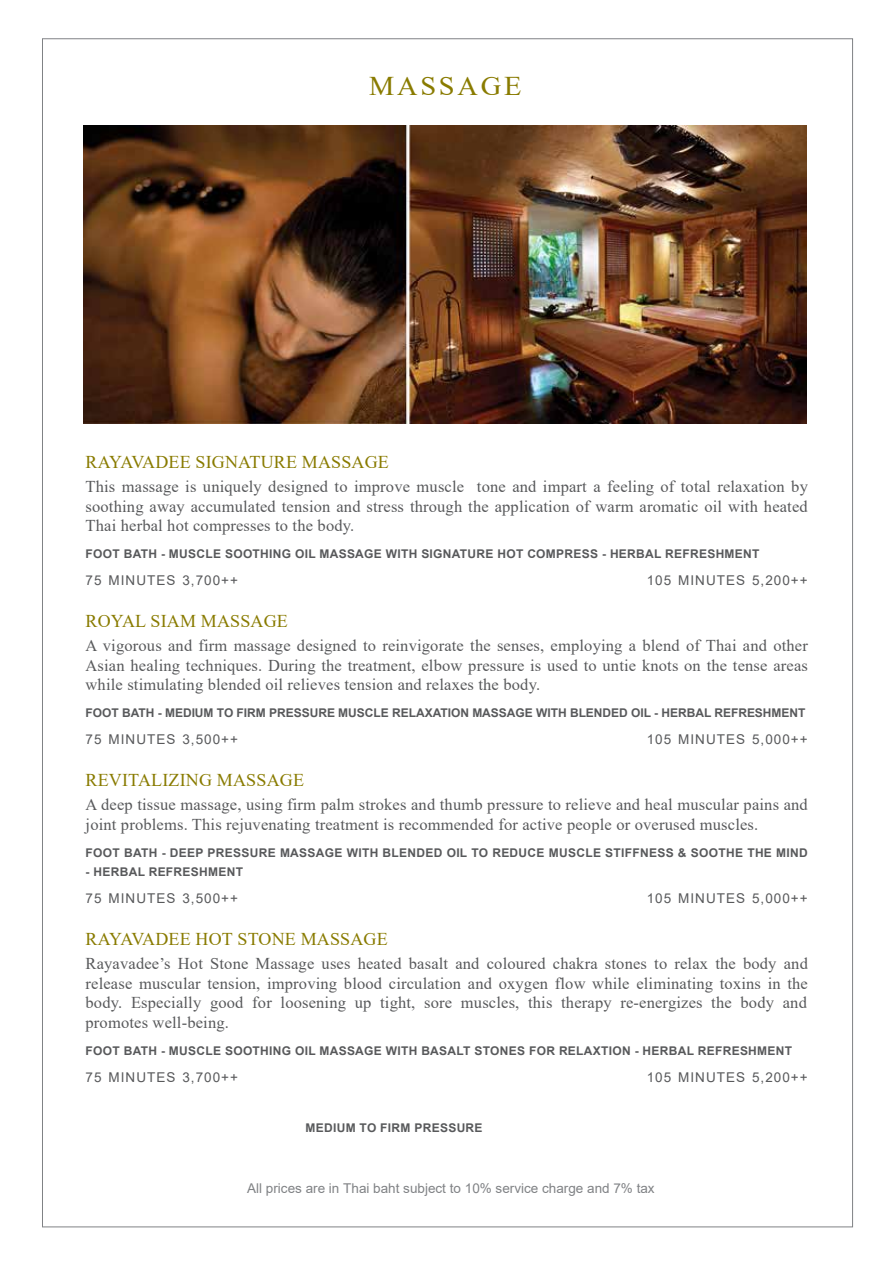
<style>
.page{position:relative;width:893px;height:1263px;background:#fff}
.page>*{position:absolute;margin:0;border:0;box-sizing:border-box;transform-origin:0 0}
.t1{font:27px "Times New Roman";letter-spacing:.1em;color:#897b00;scale:1.05 1}
.t2{font:18px "Times New Roman";letter-spacing:.01em;color:#897b00}
.t3{font:16.5px/19.5px "Times New Roman";letter-spacing:.01em;color:#58595b;text-align:justify}
.t4{font:13.5px "Arial";letter-spacing:.075em;color:#58595b}
.t5{font:13.5px "Arial";color:#808285}
.t6{font:700 12px "Arial";letter-spacing:.025em;color:#58595b}
.t7{font:700 12px "Arial";color:#58595b}
</style>
<div class="page">
<img style="left:84px;top:126px;width:723px;height:297px">
<h1 class="t1" style="left:369px;top:66px;width:147px">MASSAGE</h1>
<p class="t2" style="left:86px;top:449px;width:305px">RAYAVADEE SIGNATURE MASSAGE</p>
<p class="t3" style="left:86px;top:476px;width:724px">This massage is uniquely designed to improve muscle tone and impart a feeling of total relaxation by soothing away accumulated tension and stress through the application of warm aromatic oil with heated Thai herbal hot compresses to the body.</p>
<p class="t6" style="left:86px;top:546px;width:675px">FOOT BATH - MUSCLE SOOTHING OIL MASSAGE WITH SIGNATURE HOT COMPRESS - HERBAL REFRESHMENT</p>
<p class="t4" style="left:86px;top:571px;width:154px">75 MINUTES 3,700++</p>
<p class="t4" style="left:647px;top:571px;width:163px">105 MINUTES 5,200++</p>
<p class="t2" style="left:86px;top:608px;width:204px">ROYAL SIAM MASSAGE</p>
<p class="t3" style="left:86px;top:635px;width:724px">A vigorous and firm massage designed to reinvigorate the senses, employing a blend of Thai and other Asian healing techniques. During the treatment, elbow pressure is used to untie knots on the tense areas while stimulating blended oil relieves tension and relaxes the body.</p>
<p class="t7" style="left:86px;top:705px;width:721px">FOOT BATH - MEDIUM TO FIRM PRESSURE MUSCLE RELAXATION MASSAGE WITH BLENDED OIL - HERBAL REFRESHMENT</p>
<p class="t4" style="left:86px;top:730px;width:154px">75 MINUTES 3,500++</p>
<p class="t4" style="left:647px;top:730px;width:163px">105 MINUTES 5,000++</p>
<p class="t2" style="left:86px;top:767px;width:220px">REVITALIZING MASSAGE</p>
<p class="t3" style="left:86px;top:794px;width:724px">A deep tissue massage, using firm palm strokes and thumb pressure to relieve and heal muscular pains and joint problems. This rejuvenating treatment is recommended for active people or overused muscles.</p>
<p class="t6" style="left:86px;top:844px;width:724px">FOOT BATH - DEEP PRESSURE MASSAGE WITH BLENDED OIL TO REDUCE MUSCLE STIFFNESS &amp; SOOTHE THE MIND</p>
<p class="t6" style="left:86px;top:864px;width:159px">- HERBAL REFRESHMENT</p>
<p class="t4" style="left:86px;top:889px;width:154px">75 MINUTES 3,500++</p>
<p class="t4" style="left:647px;top:889px;width:163px">105 MINUTES 5,000++</p>
<p class="t2" style="left:86px;top:926px;width:304px">RAYAVADEE HOT STONE MASSAGE</p>
<p class="t3" style="left:86px;top:953px;width:724px">Rayavadee’s Hot Stone Massage uses heated basalt and coloured chakra stones to relax the body and release muscular tension, improving blood circulation and oxygen flow while eliminating toxins in the body. Especially good for loosening up tight, sore muscles, this therapy re-energizes the body and promotes well-being.</p>
<p class="t6" style="left:86px;top:1042px;width:708px">FOOT BATH - MUSCLE SOOTHING OIL MASSAGE WITH BASALT STONES FOR RELAXTION - HERBAL REFRESHMENT</p>
<p class="t4" style="left:86px;top:1068px;width:154px">75 MINUTES 3,700++</p>
<p class="t4" style="left:647px;top:1068px;width:163px">105 MINUTES 5,200++</p>
<p class="t6" style="left:306px;top:1119px;width:179px">MEDIUM TO FIRM PRESSURE</p>
<p class="t5" style="left:247px;top:1179px;width:409px">All prices are in Thai baht subject to 10% service charge and 7% tax</p>
</div>
